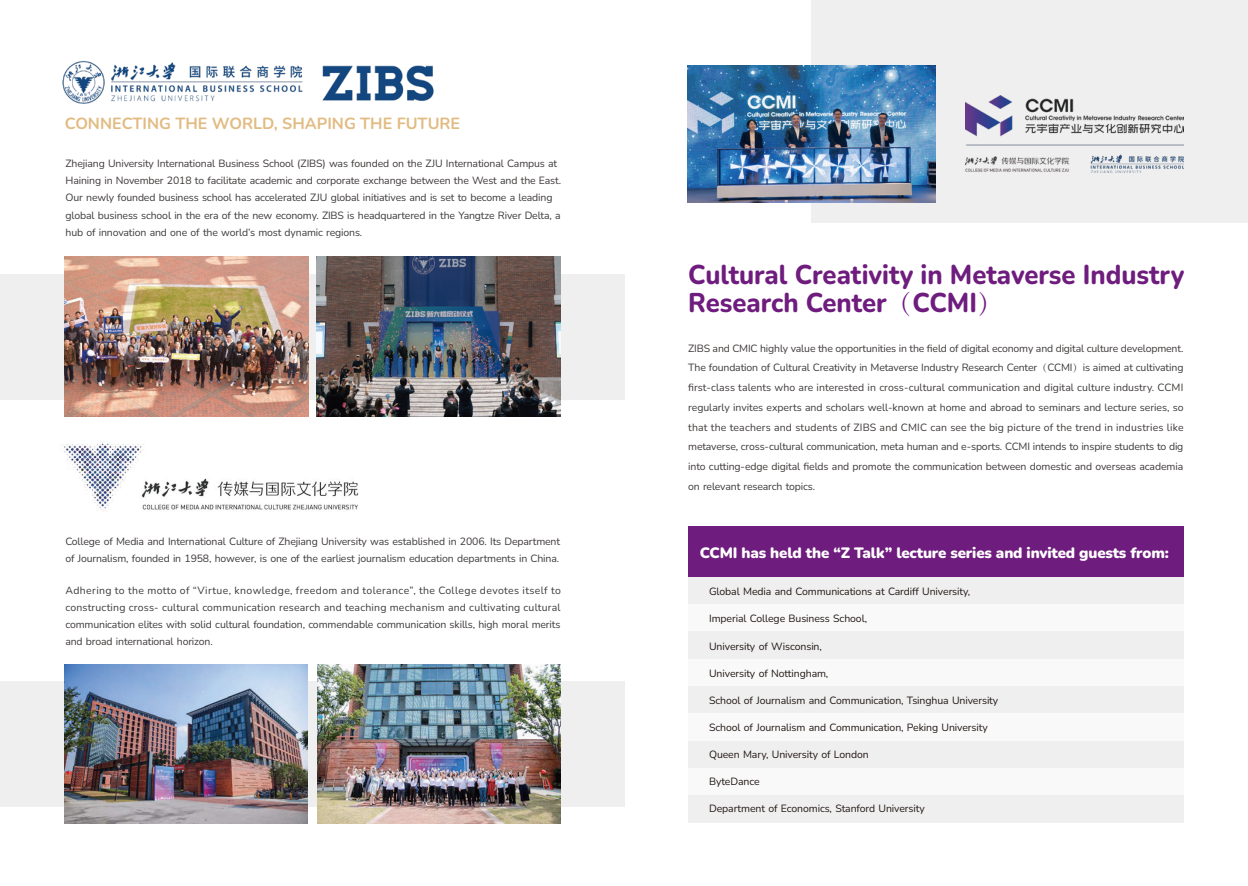
<style>
.page{position:relative;width:1248px;height:886px;background:#fff}
.page>*{position:absolute;margin:0;border:0;box-sizing:border-box;transform-origin:0 0}
.t1{font:800 27.12px/28.8px "Nunito";color:#6e1c7d;scale:.95 1}
.t2{font:700 16.12px "Nunito";color:#e1bb82}
.t3{font:900 15px "Nunito";letter-spacing:-.01em;color:#fff}
.t4{font:10.5px/19.8px "Nunito";letter-spacing:-.015em;color:#3e3a39}
.t5{font:10.5px "Nunito";letter-spacing:-.01em;color:#221815}
.s1{font-family:"Adobe Song Std";font-weight:300}
</style>
<div class="page">
<div style="left:688px;top:577px;width:495px;height:27px;background:#efefef"></div>
<div style="left:688px;top:604px;width:495px;height:28px;background:#f9f9f9"></div>
<div style="left:688px;top:632px;width:495px;height:27px;background:#efefef"></div>
<div style="left:688px;top:659px;width:495px;height:27px;background:#f9f9f9"></div>
<div style="left:688px;top:686px;width:495px;height:27px;background:#efefef"></div>
<div style="left:688px;top:713px;width:495px;height:28px;background:#f9f9f9"></div>
<div style="left:688px;top:741px;width:495px;height:27px;background:#efefef"></div>
<div style="left:688px;top:768px;width:495px;height:27px;background:#f9f9f9"></div>
<div style="left:688px;top:795px;width:495px;height:28px;background:#efefef"></div>
<div style="left:811px;top:0;width:436px;height:222px;background:#efefef"></div>
<div style="left:687px;top:527px;width:496px;height:50px;background:#6e1c7d"></div>
<div style="left:0;top:681px;width:624px;height:126px;background:#efefef"></div>
<div style="left:0;top:274px;width:624px;height:126px;background:#efefef"></div>
<img style="left:62px;top:443px;width:297px;height:69px">
<img style="left:64px;top:664px;width:243px;height:160px">
<img style="left:317px;top:664px;width:243px;height:160px">
<img style="left:965px;top:95px;width:218px;height:77px">
<img style="left:687px;top:65px;width:248px;height:137px">
<img style="left:62px;top:61px;width:372px;height:43px">
<img style="left:64px;top:257px;width:244px;height:159px">
<img style="left:316px;top:257px;width:244px;height:159px">
<h2 class="t2" style="left:65px;top:112px;width:397px">CONNECTING THE WORLD, SHAPING THE FUTURE</h2>
<p class="t4" style="left:66px;top:154px;width:497px;line-height:17.2px">Zhejiang University International Business School (ZIBS) was founded on the ZJU International Campus at Haining in November 2018 to facilitate academic and corporate exchange between the West and the East.<br>Our newly founded business school has accelerated ZJU global initiatives and is set to become a leading global business school in the era of the new economy. ZIBS is headquartered in the Yangtze River Delta, a hub of innovation and one of the world’s most dynamic regions.</p>
<p class="t4" style="left:65px;top:532px;width:496px;line-height:17px">College of Media and International Culture of Zhejiang University was established in 2006. Its Department of Journalism, founded in 1958, however, is one of the earliest journalism education departments in China.</p>
<p class="t4" style="left:65px;top:581px;width:497px;line-height:17px;text-align:justify">Adhering to the motto of “Virtue, knowledge, freedom and tolerance”, the College devotes itself to constructing cross- cultural communication research and teaching mechanism and cultivating cultural communication elites with solid cultural foundation, commendable communication skills, high moral merits and broad international horizon.</p>
<h1 class="t1" style="left:688px;top:259px;width:524px">Cultural Creativity in Metaverse Industry<br>Research Center<span class="s1">（</span>CCMI<span class="s1">）</span></h1>
<p class="t4" style="left:688px;top:338px;width:497px;text-align:justify">ZIBS and CMIC highly value the opportunities in the field of digital economy and digital culture development.<br>The foundation of Cultural Creativity in Metaverse Industry Research Center<span class="s1">（</span>CCMI<span class="s1">）</span>is aimed at cultivating first-class talents who are interested in cross-cultural communication and digital culture industry. CCMI regularly invites experts and scholars well-known at home and abroad to seminars and lecture series, so that the teachers and students of ZIBS and CMIC can see the big picture of the trend in industries like metaverse, cross-cultural communication, meta human and e-sports. CCMI intends to inspire students to dig into cutting-edge digital fields and promote the communication between domestic and overseas academia on relevant research topics.</p>
<h3 class="t3" style="left:699px;top:542px;width:470px">CCMI has held the “Z Talk” lecture series and invited guests from:</h3>
<p class="t5" style="left:709px;top:584px;width:263px">Global Media and Communications at Cardiff University,</p>
<p class="t5" style="left:709px;top:611px;width:159px">Imperial College Business School,</p>
<p class="t5" style="left:709px;top:638px;width:114px">University of Wisconsin,</p>
<p class="t5" style="left:709px;top:666px;width:121px">University of Nottingham,</p>
<p class="t5" style="left:709px;top:693px;width:291px">School of Journalism and Communication, Tsinghua University</p>
<p class="t5" style="left:709px;top:720px;width:280px">School of Journalism and Communication, Peking University</p>
<p class="t5" style="left:709px;top:747px;width:161px">Queen Mary, University of London</p>
<p class="t5" style="left:709px;top:774px;width:52px">ByteDance</p>
<p class="t5" style="left:709px;top:801px;width:217px">Department of Economics, Stanford University</p>
</div>
